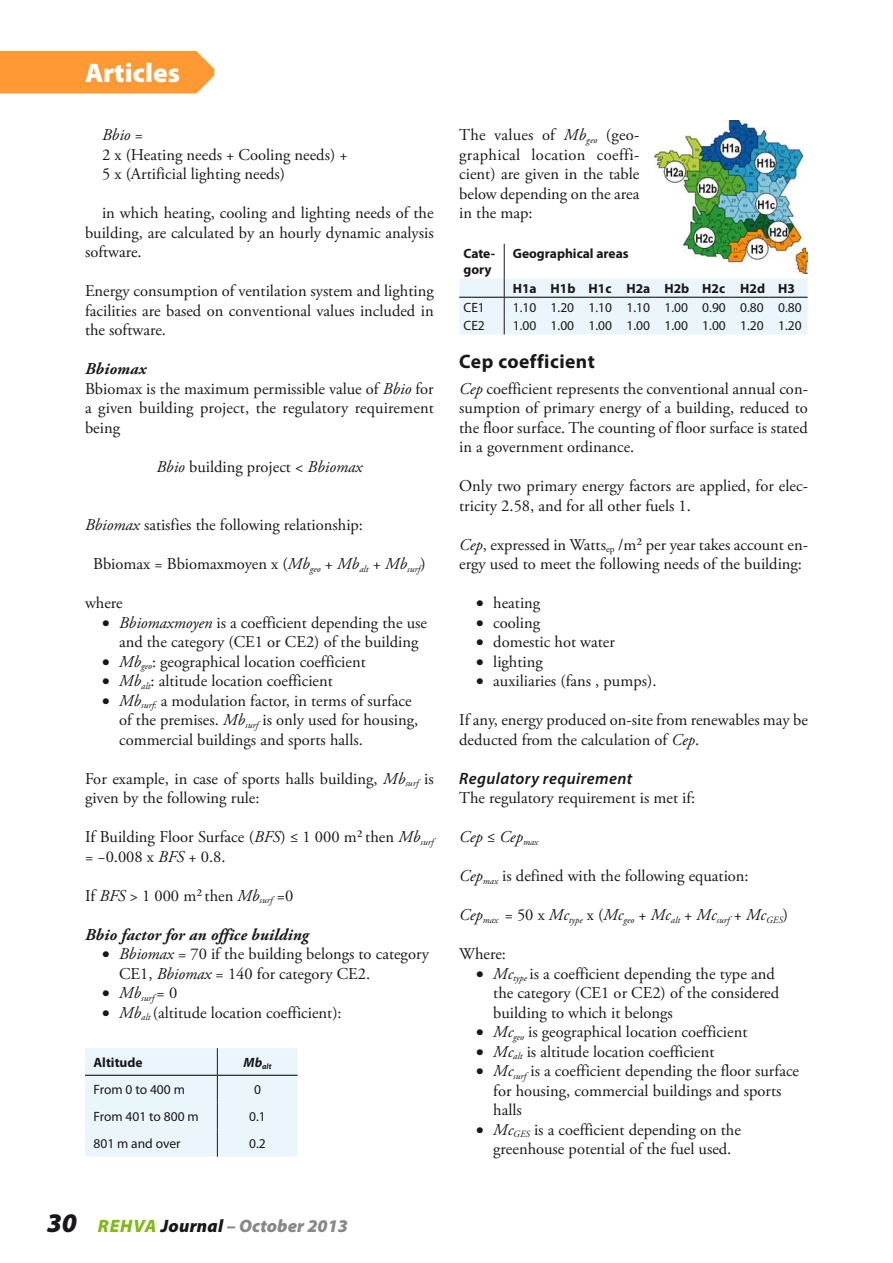
<style>
.page{position:relative;width:893px;height:1263px;background:#fff}
.page>*{position:absolute;margin:0;border:0;box-sizing:border-box;transform-origin:0 0}
.t1{font:900 27px "Myriad Pro";letter-spacing:.005em;color:#fff}
.t2{font:700 19.5px "Myriad Pro";letter-spacing:.025em;color:#1a171b}
.t3{font:italic 900 18px "Myriad Pro";letter-spacing:.015em;color:#878889}
.t4{font:16.5px/19.5px "Adobe Garamond Pro";color:#1a171b}
.t5{font:italic 700 16.5px "Adobe Garamond Pro";letter-spacing:.01em;color:#1a171b}
.t6{font:italic 600 16.5px "Myriad Pro";letter-spacing:.025em;color:#1a171b}
.t7{font:italic 16.5px "Adobe Garamond Pro";letter-spacing:-.005em;color:#1a171b}
.t8{font:13.5px "Myriad Pro";color:#1a171b}
.t9{font:700 13.5px/16.2px "Myriad Pro";color:#1a171b}
.t10{font:italic 9.6px "Adobe Garamond Pro";color:#1a171b}
.t11{font:italic 700 7.8px "Myriad Pro";color:#1a171b}
.s1{font-style:italic}
.s2{font-weight:700;font-style:italic}
.s3{font-size:27px;color:#1a171b}
.s4{color:#83b819}
.s5{color:#1a171b}
.s6{font-style:normal}
</style>
<div class="page">
<hr style="left:504px;top:244px;width:1px;height:35px;background:#1a171b">
<div style="left:459px;top:279px;width:348px;height:55px;background:#eaf6fc"></div>
<div style="left:85px;top:1048px;width:213px;height:109px;background:#eaf6fc"></div>
<img style="left:655px;top:121px;width:153px;height:153px">
<div style="left:0;top:51px;width:214px;height:43px;background:#f93"></div>
<h1 class="t1" style="left:85px;top:54px;width:96px">Articles</h1>
<p class="t4" style="left:102px;top:126px;width:247px"><span class="s1">Bbio</span> =<br>2 x (Heating needs + Cooling needs) +<br>5 x (Artificial lighting needs)</p>
<p class="t4" style="left:85px;top:204px;width:350px;text-align:justify;text-indent:17px">in which heating, cooling and lighting needs of the building, are calculated by an hourly dynamic analysis software.</p>
<p class="t4" style="left:85px;top:282px;width:350px;text-align:justify">Energy consumption of ventilation system and lighting facilities are based on conventional values included in the software.</p>
<p class="t4" style="left:85px;top:360px;width:350px"><span class="s2">Bbiomax<br></span>Bbiomax is the maximum permissible value of <span class="s1">Bbio</span> for a given building project, the regulatory requirement being</p>
<p class="t4" style="left:156px;top:457px;width:207px"><span class="s1">Bbio</span> building project &lt; <span class="s1">Bbiomax</span></p>
<p class="t4" style="left:85px;top:516px;width:280px"><span class="s1">Bbiomax</span> satisfies the following relationship:</p>
<p class="t4" style="left:93px;top:555px;width:334px">Bbiomax = Bbiomaxmoyen x (<span class="s1">Mb</span><sub>geo</sub> + <span class="s1">Mb</span><sub>alt</sub> + <span class="s1">Mb</span><sub>surf</sub>)</p>
<p class="t4" style="left:85px;top:594px;width:39px">where</p>
<p class="t4" style="left:102px;top:613px;width:326px;text-align:center">• <span class="s1">Bbiomaxmoyen</span> is a coefficient depending the use and the category (CE1 or CE2) of the building</p>
<p class="t4" style="left:102px;top:652px;width:265px">• <span class="s1">Mb</span><sub>geo</sub>: geographical location coefficient</p>
<p class="t4" style="left:102px;top:672px;width:232px">• <span class="s1">Mb</span><sub>alt</sub>: altitude location coefficient</p>
<p class="t4" style="left:119px;top:691px;width:301px;text-indent:-17px">• <span class="s1">Mb</span><sub>surf</sub><sub>:</sub> a modulation factor, in terms of surface of the premises. <span class="s1">Mb</span><sub>surf</sub> is only used for housing, commercial buildings and sports halls.</p>
<p class="t4" style="left:85px;top:769px;width:350px">For example, in case of sports halls building, <span class="s1">Mb</span><sub>surf</sub> is given by the following rule:</p>
<p class="t4" style="left:85px;top:828px;width:350px">If Building Floor Surface (<span class="s1">BFS</span>) ≤ 1 000 m² then <span class="s1">Mb</span><sub>surf </sub>= −0.008 x <span class="s1">BFS</span> + 0.8.</p>
<p class="t4" style="left:85px;top:886px;width:210px">If <span class="s1">BFS</span> &gt; 1 000 m²then <span class="s1">Mb</span><sub>surf</sub> =0</p>
<p class="t5" style="left:85px;top:925px;width:225px">Bbio factor for an office building</p>
<p class="t4" style="left:119px;top:945px;width:311px;text-indent:-17px">• <span class="s1">Bbiomax</span> = 70 if the building belongs to category<br>CE1, <span class="s1">Bbiomax</span> = 140 for category CE2.</p>
<p class="t10" style="left:102px;top:992px;width:77px">• <sup>Mb</sup>surf <sup>=</sup> <sup>0</sup></p>
<p class="t4" style="left:102px;top:1003px;width:241px">• <span class="s1">Mb</span><sub>alt</sub> (altitude location coefficient):</p>
<p class="t9" style="left:94px;top:1054px;width:51px">Altitude</p>
<p class="t11" style="left:244px;top:1061px;width:29px"><sup>Mb</sup>alt</p>
<p class="t8" style="left:94px;top:1081px;width:93px">From 0 to 400 m</p>
<p class="t8" style="left:254px;top:1081px;width:8px">0</p>
<p class="t8" style="left:94px;top:1108px;width:107px">From 401 to 800 m</p>
<p class="t8" style="left:249px;top:1108px;width:18px">0.1</p>
<p class="t8" style="left:94px;top:1135px;width:89px">801 m and over</p>
<p class="t8" style="left:249px;top:1135px;width:18px">0.2</p>
<p class="t3" style="left:47px;top:1214px;width:303px"><span class="s3">30</span> <span class="s4">REHVA</span> <span class="s5">Journal</span> – October 2013</p>
<p class="t4" style="left:459px;top:126px;width:182px;text-align:justify">The values of <span class="s1">Mb</span><sub>geo</sub> (geo&shy;graphical location coeffi&shy;cient) are given in the table below depending on the area in the map:</p>
<p class="t9" style="left:463px;top:245px;width:33px">Cate&shy;gory</p>
<p class="t9" style="left:513px;top:245px;width:117px">Geographical areas</p>
<p class="t9" style="left:513px;top:280px;width:284px">H1a H1b H1c H2a H2b H2c H2d H3</p>
<p class="t8" style="left:463px;top:299px;width:23px">CE1</p>
<p class="t8" style="left:513px;top:299px;width:290px">1.10 1.20 1.10 1.10 1.00 0.90 0.80 0.80</p>
<p class="t8" style="left:463px;top:317px;width:23px">CE2</p>
<p class="t8" style="left:513px;top:317px;width:290px">1.00 1.00 1.00 1.00 1.00 1.00 1.20 1.20</p>
<p class="t2" style="left:459px;top:349px;width:137px">Cep coefficient</p>
<p class="t4" style="left:459px;top:379px;width:350px;text-align:justify"><span class="s1">Cep</span> coefficient represents the conventional annual con&shy;sumption of primary energy of a building, reduced to the floor surface. The counting of floor surface is stated in a government ordinance.</p>
<p class="t4" style="left:459px;top:477px;width:350px">Only two primary energy factors are applied, for elec&shy;tricity 2.58, and for all other fuels 1.</p>
<p class="t4" style="left:459px;top:535px;width:350px"><span class="s1">Cep</span>, expressed in Watts<sub>ep</sub> /m² per year takes account en&shy;ergy used to meet the following needs of the building:</p>
<p class="t4" style="left:476px;top:594px;width:66px">• heating</p>
<p class="t4" style="left:476px;top:613px;width:65px">• cooling</p>
<p class="t4" style="left:476px;top:633px;width:140px">• domestic hot water</p>
<p class="t4" style="left:476px;top:652px;width:68px">• lighting</p>
<p class="t4" style="left:476px;top:672px;width:182px">• auxiliaries (fans , pumps).</p>
<p class="t4" style="left:459px;top:711px;width:350px">If any, energy produced on-site from renewables may be deducted from the calculation of <span class="s1">Cep</span>.</p>
<p class="t6" style="left:459px;top:768px;width:175px">Regulatory requirement</p>
<p class="t4" style="left:459px;top:789px;width:238px">The regulatory requirement is met if:</p>
<p class="t7" style="left:459px;top:827px;width:81px">Cep <span class="s6">≤</span> Cep<sub>max</sub></p>
<p class="t4" style="left:459px;top:867px;width:291px"><span class="s1">Cep</span><sub>max</sub> is defined with the following equation:</p>
<p class="t10" style="left:459px;top:914px;width:330px"><sup>Cep</sup>max <sup>=</sup> <sup>50</sup> <sup>x</sup> <sup>Mc</sup>type <sup>x</sup> <sup>(</sup><sup>Mc</sup>geo <sup>+</sup> <sup>Mc</sup>alt <sup>+</sup> <sup>Mc</sup>surf <sup>+</sup> <sup>Mc</sup>GES<sup>)</sup></p>
<p class="t4" style="left:459px;top:945px;width:48px">Where:</p>
<p class="t4" style="left:493px;top:964px;width:287px;text-indent:-17px">• <span class="s1">Mc</span><sub>type</sub> is a coefficient depending the type and the category (CE1 or CE2) of the considered building to which it belongs</p>
<p class="t4" style="left:476px;top:1023px;width:273px">• <span class="s1">Mc</span><sub>geo</sub> is geographical location coefficient</p>
<p class="t4" style="left:476px;top:1042px;width:240px">• <span class="s1">Mc</span><sub>alt</sub> is altitude location coefficient</p>
<p class="t4" style="left:493px;top:1062px;width:307px;text-indent:-17px">• <span class="s1">Mc</span><sub>surf</sub> is a coefficient depending the floor surface for housing, commercial buildings and sports halls</p>
<p class="t4" style="left:476px;top:1120px;width:266px;text-align:center">• <span class="s1">Mc</span><sub>GES</sub> is a coefficient depending on the greenhouse potential of the fuel used.</p>
</div>
